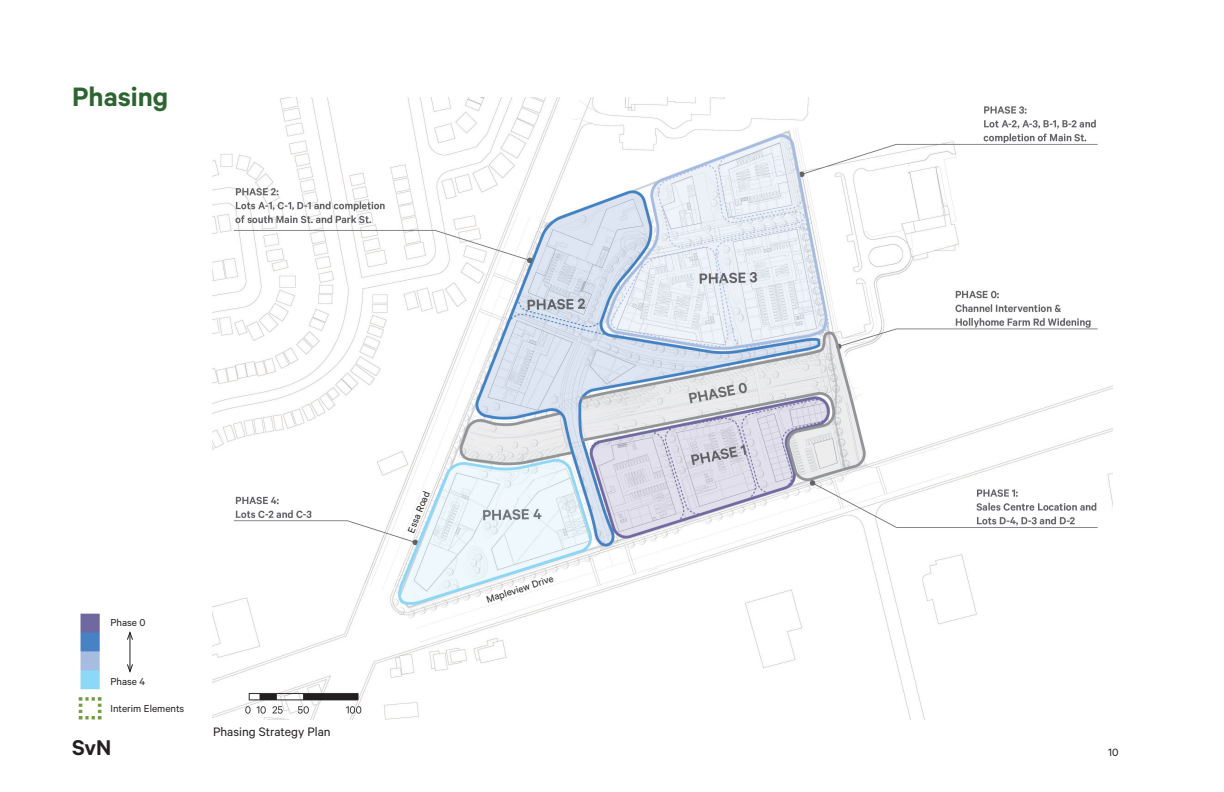
<style>
.page{position:relative;width:1224px;height:792px;background:#fff}
.page>*{position:absolute;margin:0;border:0;box-sizing:border-box;transform-origin:0 0}
.Subsection_Header{font:600 30px "Calibre";color:#2d6532}
.t1{font:600 24px "Calibre";color:#231f20}
.Image_Drawing_Captio{font:13.8px "Calibre";color:#231f20}
.t2{font:12px "Calibre";color:#231f20}
.t3{font:11.3px "Calibre";color:#231f20}
.t4{font:11px "Calibre";color:#231f20}
</style>
<div class="page">
<img style="left:212px;top:98px;width:901px;height:622px">
<img style="left:78px;top:613px;width:24px;height:107px">
<hr style="left:130px;top:633px;width:1px;height:38px;background:#231f20">
<svg style="left:127px;top:631px;width:6px;height:10px"></svg>
<svg style="left:127px;top:663px;width:6px;height:10px"></svg>
<p class="Subsection_Header" style="left:72px;top:79px;width:98px">Phasing</p>
<p class="t3" style="left:111px;top:616px;width:37px">Phase 0</p>
<p class="t3" style="left:111px;top:675px;width:36px">Phase 4</p>
<p class="t3" style="left:111px;top:702px;width:75px">Interim Elements</p>
<p class="t4" style="left:405px;top:530px;width:45px;rotate:-68deg">Essa Road</p>
<p class="t4" style="left:485px;top:593px;width:71px;rotate:-18deg">Mapleview Drive</p>
<p class="Image_Drawing_Captio" style="left:213px;top:723px;width:119px">Phasing Strategy Plan</p>
<h2 class="t1" style="left:72px;top:733px;width:41px">SvN</h2>
<p class="t2" style="left:1108px;top:745px;width:12px">10</p>
</div>
